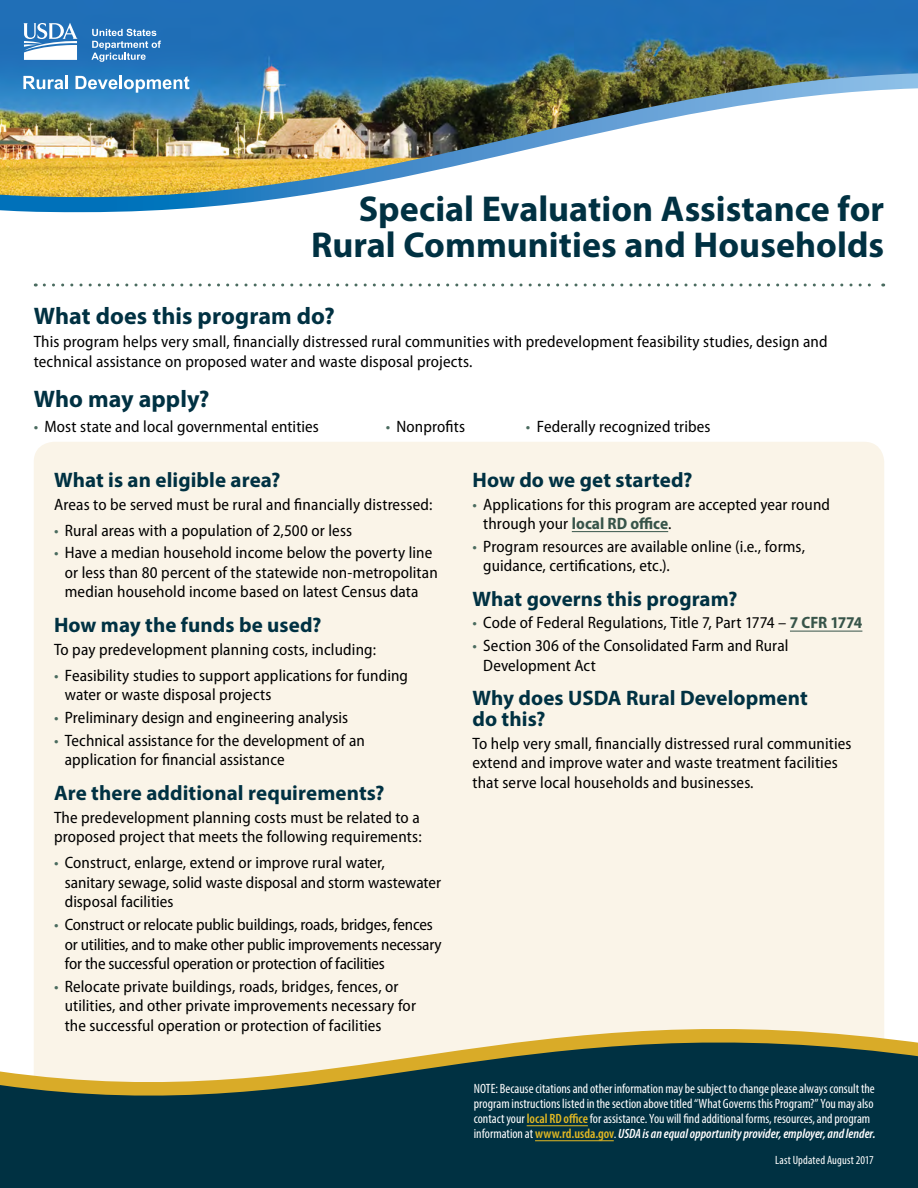
<style>
.page{position:relative;width:918px;height:1188px;background:#fff}
.page>*{position:absolute;margin:0;border:0;box-sizing:border-box;transform-origin:0 0}
.t1{font:700 36px/36px "Myriad Pro";color:#003142;text-align:right}
.t2{font:700 24px "Myriad Pro";color:#003142}
.t3{font:700 21px/21px "Myriad Pro";letter-spacing:.005em;color:#003142}
.t4{font:semi-condensed 16.5px/19.5px "Myriad Pro";letter-spacing:.005em;color:#000}
.t5{font:semi-condensed 16.5px/19.5px "Myriad Pro";letter-spacing:-.015em;color:#000}
.t6{font:condensed 13.5px/15px "Myriad Pro";color:#fff}
.t7{font:condensed 12px "Myriad Pro";letter-spacing:.01em;color:#fff}
.s1{color:#4a6b5f}
.s2{font-weight:700;color:#375449}
.s3{font-weight:600;color:#e3b923}
.s4{font-weight:600;font-style:italic}
</style>
<div class="page">
<img style="left:0;top:0;width:918px;height:73px">
<img style="left:0;top:73px;width:918px;height:139px">
<svg style="left:23px;top:76px;width:45px;height:13px"></svg>
<svg style="left:76px;top:76px;width:113px;height:17px"></svg>
<svg style="left:91px;top:29px;width:70px;height:33px;background:#5592c8"></svg>
<svg style="left:23px;top:23px;width:55px;height:37px"></svg>
<div style="left:34px;top:442px;width:850px;height:722px;background:#faf4e8;border-radius:20px"></div>
<svg style="left:0;top:1029px;width:918px;height:159px;fill:#003142"></svg>
<svg style="left:44px;top:284px;width:840px;height:2px"></svg>
<hr style="left:572px;top:531px;width:96px;height:1px;background:#375449">
<hr style="left:790px;top:631px;width:72px;height:1px;background:#375449">
<hr style="left:527px;top:1125px;width:61px;height:1px;background:#e3b923">
<hr style="left:535px;top:1140px;width:79px;height:1px;background:#e3b923">
<h1 class="t1" style="left:311px;top:189px;width:575px">Special Evaluation Assistance for<br>Rural Communities and Households</h1>
<h2 class="t2" style="left:34px;top:301px;width:302px">What does this program do?</h2>
<p class="t4" style="left:34px;top:332px;width:795px">This program helps very small, financially distressed rural communities with predevelopment feasibility studies, design and technical assistance on proposed water and waste disposal projects.</p>
<h2 class="t2" style="left:34px;top:383px;width:177px">Who may apply?</h2>
<p class="t4" style="left:34px;top:417px;width:287px"><span class="s1">•</span> Most state and local governmental entities</p>
<p class="t4" style="left:386px;top:417px;width:81px"><span class="s1">•</span> Nonprofits</p>
<p class="t4" style="left:526px;top:417px;width:186px"><span class="s1">•</span> Federally recognized tribes</p>
<h3 class="t3" style="left:54px;top:469px;width:228px">What is an eligible area?</h3>
<p class="t4" style="left:54px;top:495px;width:380px">Areas to be served must be rural and financially distressed:</p>
<p class="t4" style="left:54px;top:521px;width:300px"><span class="s1">•</span> Rural areas with a population of 2,500 or less</p>
<p class="t4" style="left:65px;top:544px;width:374px;text-indent:-11px"><span class="s1">•</span> Have a median household income below the poverty line or less than 80 percent of the statewide non-metropolitan median household income based on latest Census data</p>
<h3 class="t3" style="left:54px;top:614px;width:269px">How may the funds be used?</h3>
<p class="t4" style="left:54px;top:640px;width:324px">To pay predevelopment planning costs, including:</p>
<p class="t4" style="left:65px;top:666px;width:345px;text-indent:-11px"><span class="s1">•</span> Feasibility studies to support applications for funding water or waste disposal projects</p>
<p class="t4" style="left:54px;top:708px;width:296px"><span class="s1">•</span> Preliminary design and engineering analysis</p>
<p class="t4" style="left:65px;top:731px;width:302px;text-indent:-11px"><span class="s1">•</span> Technical assistance for the development of an application for financial assistance</p>
<h3 class="t3" style="left:54px;top:782px;width:332px">Are there additional requirements?</h3>
<p class="t4" style="left:54px;top:808px;width:369px">The predevelopment planning costs must be related to a proposed project that meets the following requirements:</p>
<p class="t4" style="left:65px;top:854px;width:378px;text-indent:-11px"><span class="s1">•</span> Construct, enlarge, extend or improve rural water,<br>sanitary sewage, solid waste disposal and storm wastewater disposal facilities</p>
<p class="t5" style="left:65px;top:915px;width:379px;text-indent:-11px"><span class="s1">•</span> Construct or relocate public buildings, roads, bridges, fences or utilities, and to make other public improvements necessary for the successful operation or protection of facilities</p>
<p class="t4" style="left:65px;top:977px;width:353px;text-indent:-11px"><span class="s1">•</span> Relocate private buildings, roads, bridges, fences, or utilities, and other private improvements necessary for the successful operation or protection of facilities</p>
<h3 class="t3" style="left:472px;top:469px;width:222px">How do we get started?</h3>
<p class="t4" style="left:483px;top:495px;width:348px;text-indent:-11px"><span class="s1">•</span> Applications for this program are accepted year round through your <span class="s2">local RD office</span>.</p>
<p class="t4" style="left:483px;top:537px;width:323px;text-indent:-11px"><span class="s1">•</span> Program resources are available online (i.e., forms, guidance, certifications, etc.).</p>
<h3 class="t3" style="left:472px;top:587px;width:266px">What governs this program?</h3>
<p class="t4" style="left:472px;top:614px;width:391px"><span class="s1">•</span> Code of Federal Regulations, Title 7, Part 1774 – <span class="s2">7 CFR 1774</span></p>
<p class="t4" style="left:483px;top:636px;width:307px;text-indent:-11px"><span class="s1">•</span> Section 306 of the Consolidated Farm and Rural<br>Development Act</p>
<h3 class="t3" style="left:472px;top:687px;width:337px">Why does USDA Rural Development do this?</h3>
<p class="t4" style="left:472px;top:734px;width:381px">To help very small, financially distressed rural communities extend and improve water and waste treatment facilities that serve local households and businesses.</p>
<p class="t6" style="left:474px;top:1081px;width:403px">NOTE: Because citations and other information may be subject to change please always consult the program instructions listed in the section above titled “What Governs this Program?” You may also contact your <span class="s3">local RD office</span>for assistance. You will find additional forms, resources, and program information at <span class="s3">www.rd.usda.gov</span>. <span class="s4">USDA is an equal opportunity provider, employer, and lender.</span></p>
<p class="t7" style="left:775px;top:1153px;width:100px">Last Updated August 2017</p>
</div>
